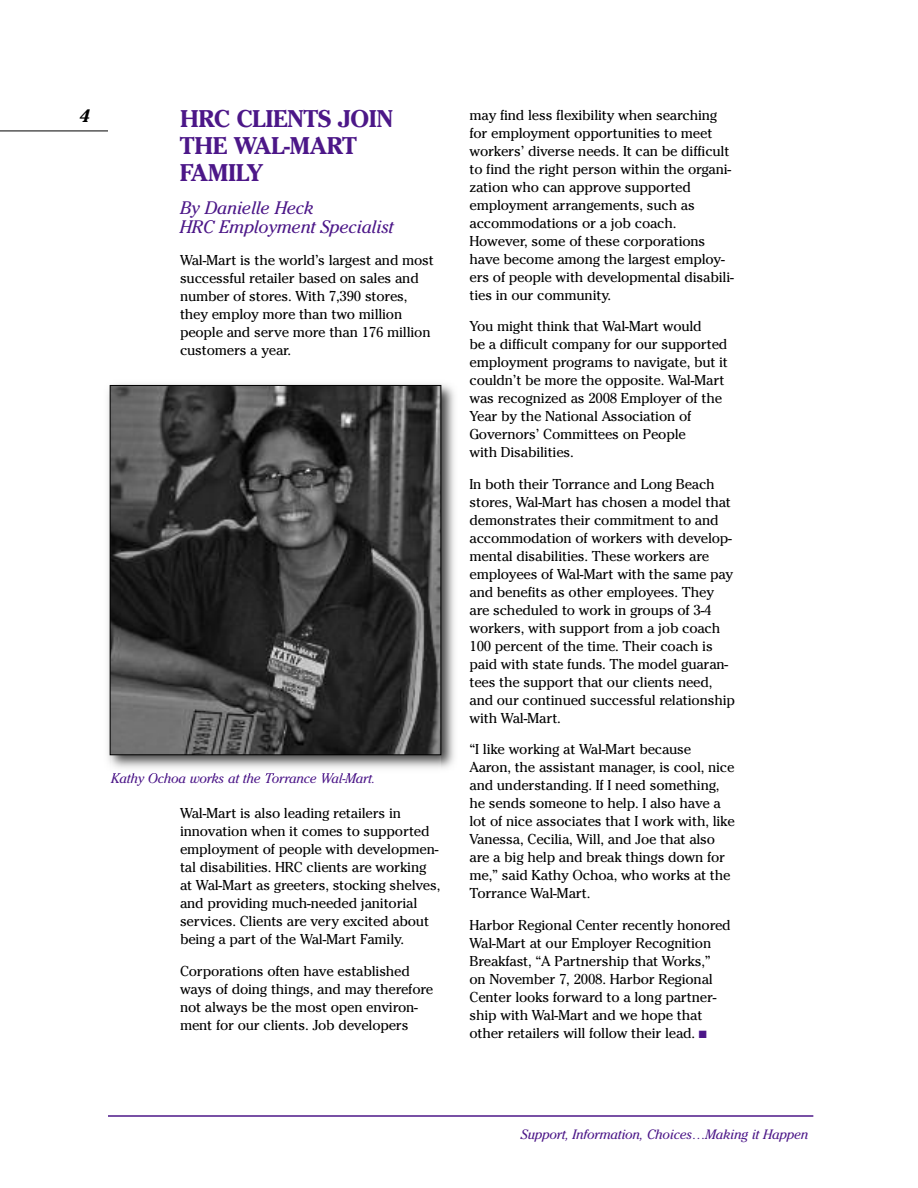
<style>
.page{position:relative;width:918px;height:1188px;background:#fff}
.page>*{position:absolute;margin:0;border:0;box-sizing:border-box;transform-origin:0 0}
.t1{font:700 24px/27px "Cheltenham";letter-spacing:-.015em;color:#4c1788}
.t2{font:italic 18px/19.5px "Cheltenham";letter-spacing:-.015em;color:#4c1788}
.t3{font:italic 700 18px "Cheltenham";color:#000}
.t4{font:14.25px/18px "Cheltenham";letter-spacing:-.015em;color:#000}
.t5{font:italic 13.5px "Cheltenham";letter-spacing:-.015em;color:#4c1788}
.s1{color:#4c1788}
</style>
<div class="page">
<hr style="left:0;top:131px;width:108px;height:1px;background:#000">
<hr style="left:108px;top:1115px;width:705px;height:2px;background:#4c1788">
<img style="left:108px;top:384px;width:347px;height:385px">
<img style="left:111px;top:755px;width:330px;height:19px">
<img style="left:112px;top:773px;width:66px;height:1px">
<img style="left:112px;top:387px;width:327px;height:366px">
<div style="left:110px;top:385px;width:331px;height:370px;border:1px solid #000"></div>
<p class="t3" style="left:80px;top:105px;width:12px">4</p>
<h1 class="t1" style="left:180px;top:105px;width:215px">HRC CLIENTS JOIN<br>THE WAL-MART<br>FAMILY</h1>
<p class="t2" style="left:180px;top:198px;width:215px">By Danielle Heck<br>HRC Employment Specialist</p>
<p class="t4" style="left:180px;top:251px;width:256px">Wal-Mart is the world’s largest and most successful retailer based on sales and number of stores. With 7,390 stores, they employ more than two million people and serve more than 176 million customers a year.</p>
<p class="t5" style="left:111px;top:770px;width:266px">Kathy Ochoa works at the Torrance Wal-Mart.</p>
<p class="t4" style="left:180px;top:804px;width:262px">Wal-Mart is also leading retailers in innovation when it comes to supported employment of people with developmen&shy;tal disabilities. HRC clients are working at Wal-Mart as greeters, stocking shelves, and providing much-needed janitorial services. Clients are very excited about being a part of the Wal-Mart Family.</p>
<p class="t4" style="left:180px;top:962px;width:255px">Corporations often have established ways of doing things, and may therefore not always be the most open environ&shy;ment for our clients. Job developers</p>
<p class="t4" style="left:470px;top:106px;width:266px">may find less flexibility when searching for employment opportunities to meet workers’ diverse needs. It can be difficult to find the right person within the organi&shy;zation who can approve supported employment arrangements, such as accommodations or a job coach.<br>However, some of these corporations have become among the largest employ&shy;ers of people with developmental disabili&shy;ties in our community.</p>
<p class="t4" style="left:470px;top:317px;width:260px">You might think that Wal-Mart would<br>be a difficult company for our supported employment programs to navigate, but it couldn’t be more the opposite. Wal-Mart was recognized as 2008 Employer of the Year by the National Association of Governors’ Committees on People<br>with Disabilities.</p>
<p class="t4" style="left:470px;top:475px;width:267px">In both their Torrance and Long Beach stores, Wal-Mart has chosen a model that demonstrates their commitment to and accommodation of workers with develop&shy;mental disabilities. These workers are employees of Wal-Mart with the same pay and benefits as other employees. They are scheduled to work in groups of 3-4 workers, with support from a job coach 100 percent of the time. Their coach is paid with state funds. The model guaran&shy;tees the support that our clients need, and our continued successful relationship with Wal-Mart.</p>
<p class="t4" style="left:470px;top:740px;width:267px">“I like working at Wal-Mart because Aaron, the assistant manager, is cool, nice and understanding. If I need something, he sends someone to help. I also have a lot of nice associates that I work with, like Vanessa, Cecilia, Will, and Joe that also are a big help and break things down for me,” said Kathy Ochoa, who works at the Torrance Wal-Mart.</p>
<p class="t4" style="left:470px;top:916px;width:263px">Harbor Regional Center recently honored Wal-Mart at our Employer Recognition Breakfast, “A Partnership that Works,”<br>on November 7, 2008. Harbor Regional Center looks forward to a long partner&shy;ship with Wal-Mart and we hope that other retailers will follow their lead. <span class="s1">■</span></p>
<p class="t5" style="left:521px;top:1127px;width:289px">Support, Information, Choices…Making it Happen</p>
</div>
